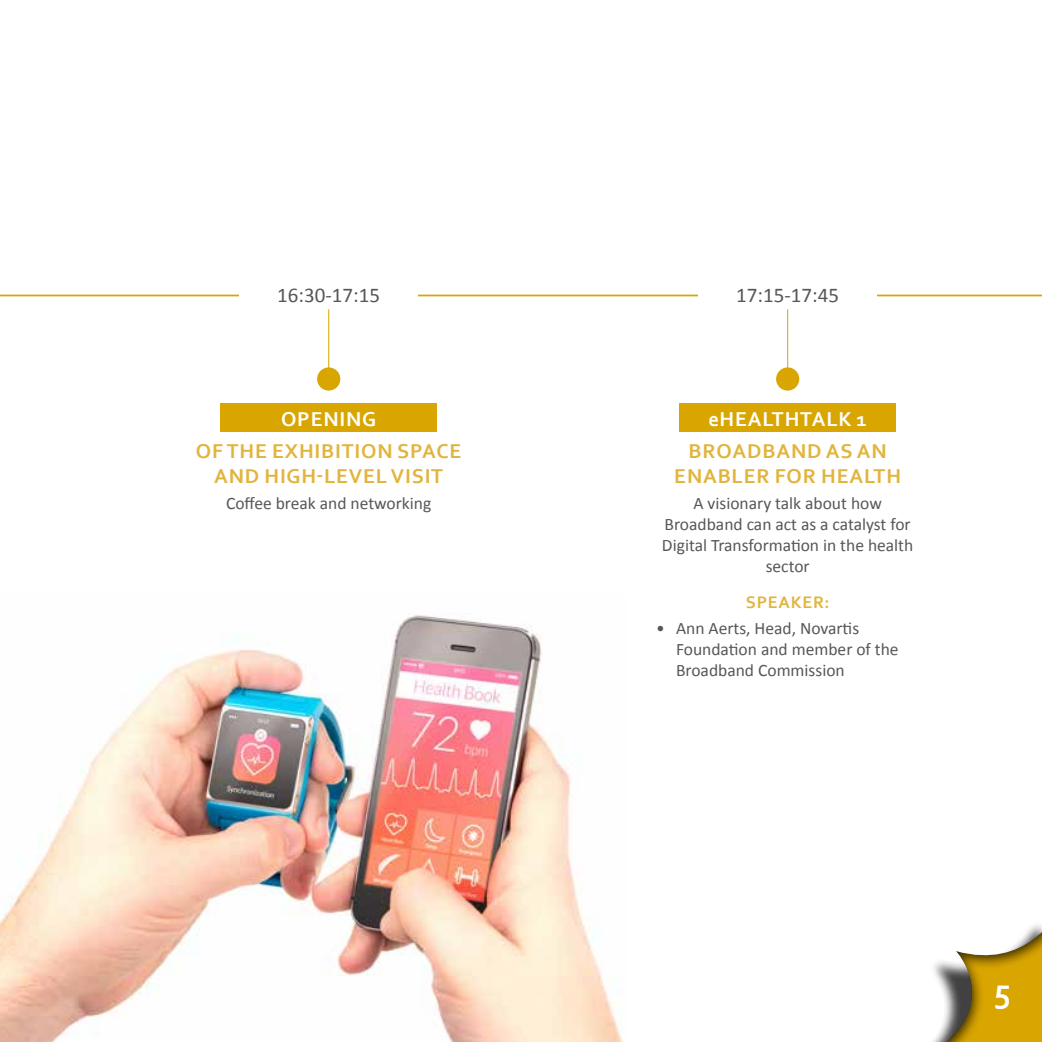
<style>
.page{position:relative;width:1042px;height:1042px;background:#fff}
.page>*{position:absolute;margin:0;border:0;box-sizing:border-box;transform-origin:0 0}
.t1{font:700 35px "Corbel";color:#fff}
.t2{font:700 21px/25.2px "Corbel";letter-spacing:.04em;color:#e1b53d;text-align:center}
.t3{font:21px "Calibri";color:#575756}
.t4{font:700 21px "Corbel";letter-spacing:.04em;color:#fff}
.t5{font:17.5px/21px "Calibri";color:#575756;text-align:center}
.t6{font:700 17.5px "Corbel";letter-spacing:.04em;color:#e1b53d}
</style>
<div class="page">
<div style="left:887px;top:909px;width:155px;height:133px;background:#000;opacity:.75"></div>
<hr style="left:0;top:295px;width:1042px;height:1px;background:#d9a500">
<div style="left:698px;top:267px;width:179px;height:55px;background:#fff"></div>
<div style="left:679px;top:403px;width:217px;height:29px;background:#d9a500"></div>
<div style="left:776px;top:367px;width:23px;height:23px;background:#d9a500;border-radius:50%"></div>
<hr style="left:787px;top:309px;width:1px;height:70px;background:#d9a500">
<div style="left:239px;top:267px;width:179px;height:55px;background:#fff"></div>
<div style="left:220px;top:403px;width:217px;height:29px;background:#d9a500"></div>
<div style="left:317px;top:367px;width:23px;height:23px;background:#d9a500;border-radius:50%"></div>
<hr style="left:328px;top:309px;width:1px;height:70px;background:#d9a500">
<img style="left:0;top:615px;width:623px;height:427px">
<p class="t3" style="left:277px;top:282px;width:104px">16:30-17:15</p>
<p class="t4" style="left:281px;top:406px;width:97px">OPENING</p>
<p class="t2" style="left:196px;top:437px;width:267px">OF THE EXHIBITION SPACE<br>AND HIGH-LEVEL VISIT</p>
<p class="t5" style="left:226px;top:492px;width:207px">Coffee break and networking</p>
<p class="t3" style="left:736px;top:282px;width:104px">17:15-17:45</p>
<p class="t4" style="left:708px;top:406px;width:160px">eHEALTHTALK 1</p>
<p class="t2" style="left:674px;top:437px;width:228px">BROADBAND AS AN<br>ENABLER FOR HEALTH</p>
<p class="t5" style="left:662px;top:492px;width:253px">A visionary talk about how<br>Broadband can act as a catalyst for<br>Digital Transformation in the health sector</p>
<p class="t6" style="left:746px;top:591px;width:85px">SPEAKER:</p>
<p class="t5" style="left:676px;top:617px;width:224px;text-align:left;text-indent:-20px">• Ann Aerts, Head, Novartis<br>Foundation and member of the<br>Broadband Commission</p>
<h1 class="t1" style="left:993px;top:968px;width:19px">5</h1>
</div>
